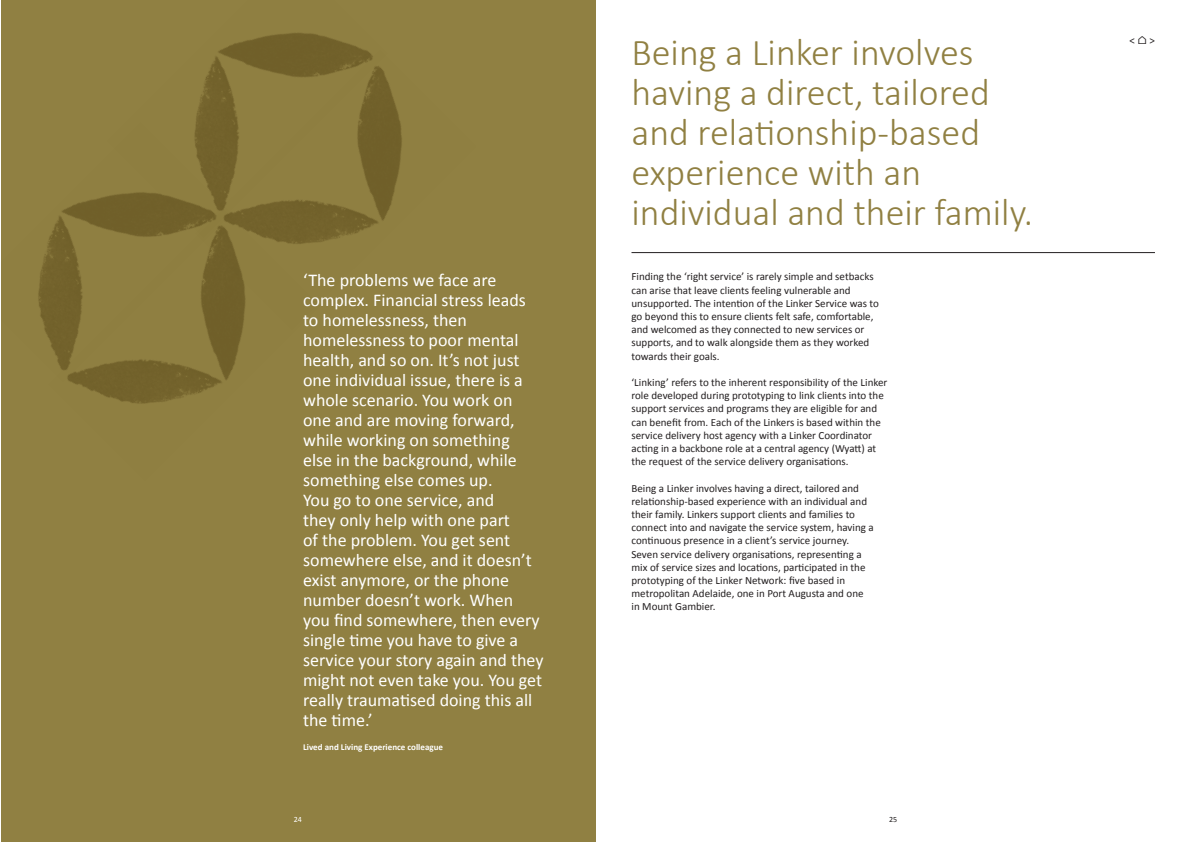
<style>
.page{position:relative;width:1191px;height:842px;background:#fff}
.page>*{position:absolute;margin:0;border:0;box-sizing:border-box;transform-origin:0 0}
.t1{font:300 38px/40px "Calibri";color:#908042}
.t2{font:18px/20px "Calibri";color:#fff}
.t3{font:11px/13.2px "Calibri";color:#231f20}
.t4{font:700 9px "Calibri";color:#fff}
.t5{font:8px "Calibri";color:#fff}
.t6{font:8px "Calibri";color:#231f20}
</style>
<div class="page">
<div style="left:0;top:0;width:595px;height:842px;background:#908042"></div>
<img style="left:319px;top:81px;width:83px;height:161px">
<img style="left:196px;top:33px;width:191px;height:204px">
<img style="left:70px;top:209px;width:249px;height:195px">
<img style="left:0;top:123px;width:231px;height:258px">
<hr style="left:631px;top:252px;width:524px;height:1px;background:#231f20">
<p class="t2" style="left:303px;top:270px;width:242px">‘The problems we face are complex. Financial stress leads to homelessness, then homelessness to poor mental health, and so on. It’s not just one individual issue, there is a whole scenario. You work on one and are moving forward, while working on something<br>else in the background, while something else comes up.<br>You go to one service, and<br>they only help with one part<br>of the problem. You get sent somewhere else, and it doesn’t exist anymore, or the phone number doesn’t work. When you find somewhere, then every single time you have to give a service your story again and they might not even take you. You get really traumatised doing this all the time.’</p>
<p class="t4" style="left:303px;top:741px;width:141px">Lived and Living Experience colleague</p>
<p class="t1" style="left:631px;top:30px;width:403px">Being a Linker involves having a direct, tailored and relationship-based experience with an individual and their family.</p>
<p class="t3" style="left:1129px;top:34px;width:27px">&lt;⌂&gt;</p>
<p class="t3" style="left:631px;top:270px;width:249px">Finding the ‘right service’ is rarely simple and setbacks can arise that leave clients feeling vulnerable and unsupported. The intention of the Linker Service was to go beyond this to ensure clients felt safe, comfortable, and welcomed as they connected to new services or supports, and to walk alongside them as they worked towards their goals.</p>
<p class="t3" style="left:631px;top:376px;width:257px">‘Linking’ refers to the inherent responsibility of the Linker role developed during prototyping to link clients into the support services and programs they are eligible for and can benefit from. Each of the Linkers is based within the service delivery host agency with a Linker Coordinator acting in a backbone role at a central agency (Wyatt) at the request of the service delivery organisations.</p>
<p class="t3" style="left:631px;top:481px;width:244px">Being a Linker involves having a direct, tailored and relationship-based experience with an individual and their family. Linkers support clients and families to connect into and navigate the service system, having a continuous presence in a client’s service journey.</p>
<p class="t3" style="left:631px;top:547px;width:235px">Seven service delivery organisations, representing a mix of service sizes and locations, participated in the prototyping of the Linker Network: five based in metropolitan Adelaide, one in Port Augusta and one</p>
<p class="t3" style="left:631px;top:600px;width:85px">in Mount Gambier.</p>
<p class="t5" style="left:294px;top:815px;width:10px">24</p>
<p class="t6" style="left:889px;top:815px;width:10px">25</p>
</div>
